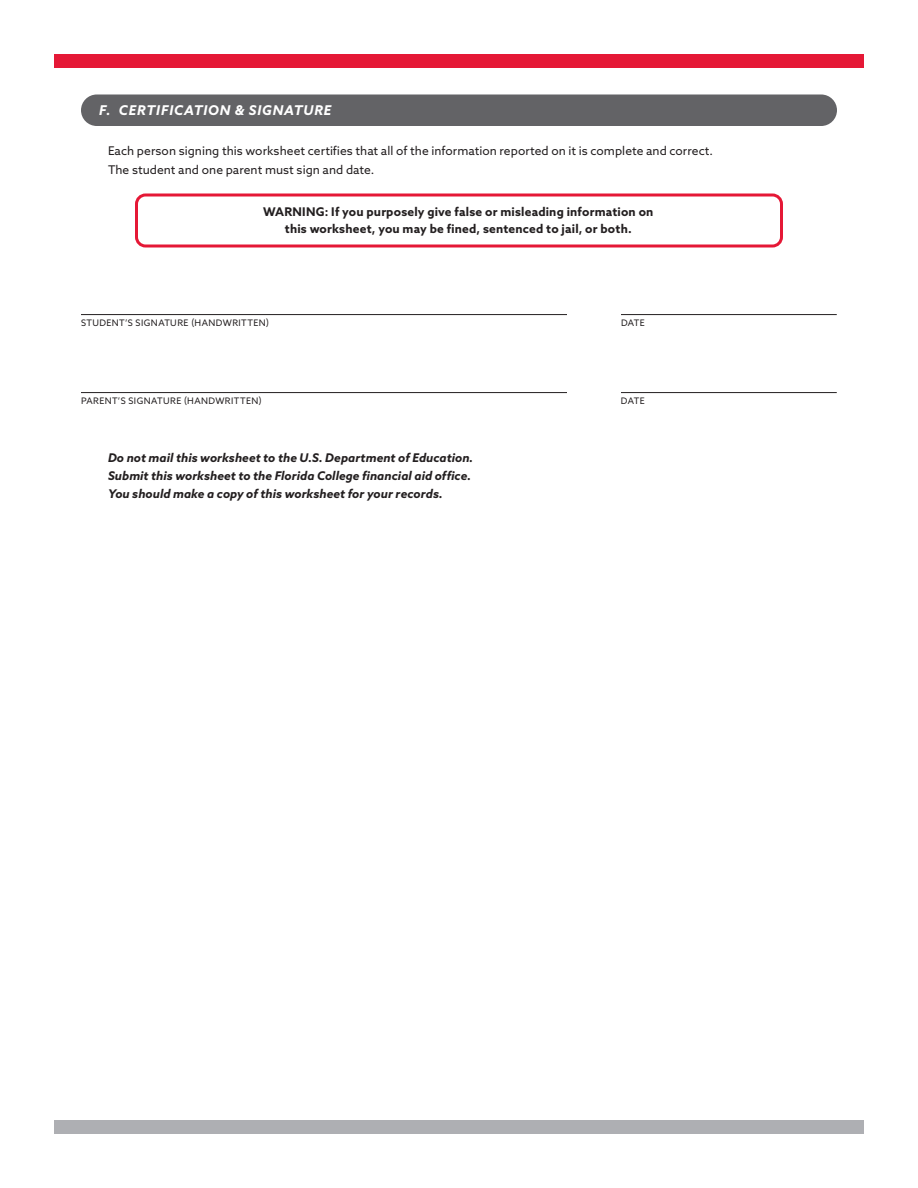
<style>
.page{position:relative;width:918px;height:1188px;background:#fff}
.page>*{position:absolute;margin:0;border:0;box-sizing:border-box;transform-origin:0 0}
.paragraph_title{font:italic 700 13.5px "Azo Sans";letter-spacing:.065em;color:#fff}
.paragraph_title-2{font:italic 700 12px/18px "Azo Sans";letter-spacing:.005em;color:#231f20}
.paragraph_title-3{font:12px/19.5px "Azo Sans";letter-spacing:.005em;color:#231f20}
.body{font:700 12px/16.5px "Azo Sans";letter-spacing:.015em;color:#231f20;text-align:center}
.t1{font:9px "Azo Sans";letter-spacing:.045em;color:#231f20}
</style>
<div class="page">
<div style="left:54px;top:54px;width:810px;height:14px;background:#e51836"></div>
<div style="left:54px;top:1121px;width:810px;height:13px;background:#aeafb3"></div>
<hr style="left:81px;top:314px;width:486px;height:1px;background:#231f20">
<hr style="left:621px;top:314px;width:216px;height:1px;background:#231f20">
<hr style="left:81px;top:392px;width:486px;height:1px;background:#231f20">
<hr style="left:621px;top:392px;width:216px;height:1px;background:#231f20">
<div style="left:81px;top:94px;width:756px;height:32px;background:#636366;border-radius:16px"></div>
<div style="left:135px;top:194px;width:648px;height:54px;border:3px solid #e51836;border-radius:9px"></div>
<p class="paragraph_title" style="left:99px;top:102px;width:234px">F. CERTIFICATION &amp; SIGNATURE</p>
<p class="paragraph_title-3" style="left:108px;top:140px;width:607px">Each person signing this worksheet certifies that all of the information reported on it is complete and correct.<br>The student and one parent must sign and date.</p>
<p class="body" style="left:263px;top:203px;width:392px">WARNING: If you purposely give false or misleading information on this worksheet, you may be fined, sentenced to jail, or both.</p>
<p class="t1" style="left:81px;top:316px;width:189px">STUDENT’S SIGNATURE (HANDWRITTEN)</p>
<p class="t1" style="left:621px;top:316px;width:25px">DATE</p>
<p class="t1" style="left:81px;top:394px;width:182px">PARENT’S SIGNATURE (HANDWRITTEN)</p>
<p class="t1" style="left:621px;top:394px;width:25px">DATE</p>
<p class="paragraph_title-2" style="left:108px;top:449px;width:367px">Do not mail this worksheet to the U.S. Department of Education.<br>Submit this worksheet to the Florida College financial aid office.<br>You should make a copy of this worksheet for your records.</p>
</div>
